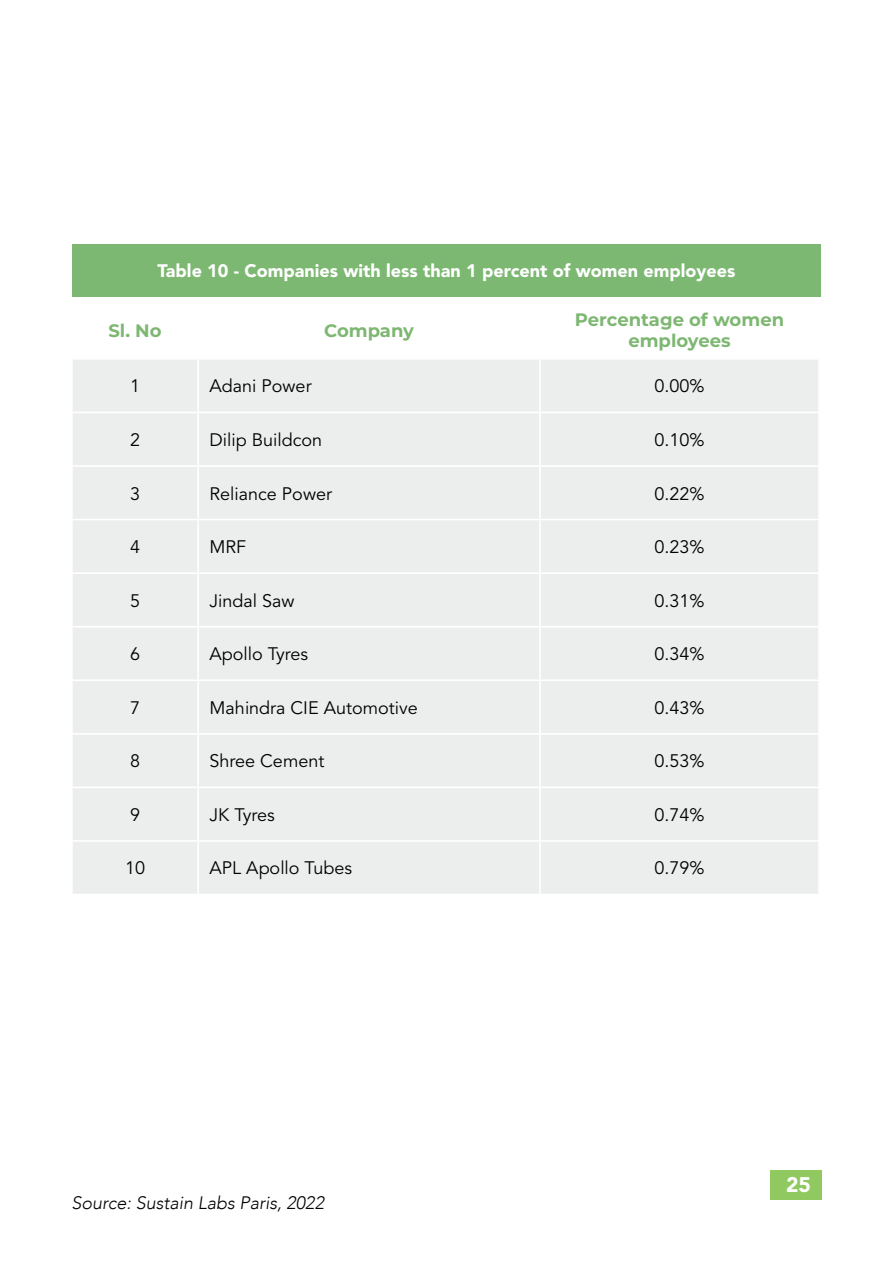
<style>
.page{position:relative;width:893px;height:1263px;background:#fff}
.page>*{position:absolute;margin:0;border:0;box-sizing:border-box;transform-origin:0 0}
.t1{font:900 21px "Avenir LT Std";color:#fff}
.t2{font:18px "Avenir LT Std";color:#000}
.t3{font:900 18px "Avenir LT Std";color:#fff}
.t4{font:100 18px/21.6px "Montserrat";color:#7db771;text-align:center}
.t5{font:italic 300 18px "Avenir";color:#000}
</style>
<div class="page">
<div style="left:771px;top:1170px;width:51px;height:30px;background:#8fc960"></div>
<div style="left:73px;top:360px;width:745px;height:534px;background:#eceded"></div>
<hr style="left:197px;top:360px;width:2px;height:52px;background:#fff">
<hr style="left:539px;top:360px;width:2px;height:52px;background:#fff">
<hr style="left:71px;top:412px;width:127px;height:1px;background:#fff">
<hr style="left:198px;top:412px;width:342px;height:1px;background:#fff">
<hr style="left:197px;top:413px;width:2px;height:52px;background:#fff">
<hr style="left:540px;top:412px;width:280px;height:1px;background:#fff">
<hr style="left:539px;top:413px;width:2px;height:52px;background:#fff">
<hr style="left:71px;top:465px;width:127px;height:2px;background:#fff">
<hr style="left:198px;top:465px;width:342px;height:2px;background:#fff">
<hr style="left:197px;top:467px;width:2px;height:52px;background:#fff">
<hr style="left:540px;top:465px;width:280px;height:2px;background:#fff">
<hr style="left:539px;top:467px;width:2px;height:52px;background:#fff">
<hr style="left:71px;top:519px;width:127px;height:1px;background:#fff">
<hr style="left:198px;top:519px;width:342px;height:1px;background:#fff">
<hr style="left:197px;top:520px;width:2px;height:52px;background:#fff">
<hr style="left:540px;top:519px;width:280px;height:1px;background:#fff">
<hr style="left:539px;top:520px;width:2px;height:52px;background:#fff">
<hr style="left:71px;top:572px;width:127px;height:2px;background:#fff">
<hr style="left:198px;top:572px;width:342px;height:2px;background:#fff">
<hr style="left:197px;top:574px;width:2px;height:52px;background:#fff">
<hr style="left:540px;top:572px;width:280px;height:2px;background:#fff">
<hr style="left:539px;top:574px;width:2px;height:52px;background:#fff">
<hr style="left:71px;top:626px;width:127px;height:1px;background:#fff">
<hr style="left:198px;top:626px;width:342px;height:1px;background:#fff">
<hr style="left:197px;top:627px;width:2px;height:52px;background:#fff">
<hr style="left:540px;top:626px;width:280px;height:1px;background:#fff">
<hr style="left:539px;top:627px;width:2px;height:52px;background:#fff">
<hr style="left:71px;top:679px;width:127px;height:2px;background:#fff">
<hr style="left:198px;top:679px;width:342px;height:2px;background:#fff">
<hr style="left:197px;top:681px;width:2px;height:52px;background:#fff">
<hr style="left:540px;top:679px;width:280px;height:2px;background:#fff">
<hr style="left:539px;top:681px;width:2px;height:52px;background:#fff">
<hr style="left:71px;top:733px;width:127px;height:2px;background:#fff">
<hr style="left:198px;top:733px;width:342px;height:2px;background:#fff">
<hr style="left:197px;top:735px;width:2px;height:51px;background:#fff">
<hr style="left:540px;top:733px;width:280px;height:2px;background:#fff">
<hr style="left:539px;top:735px;width:2px;height:51px;background:#fff">
<hr style="left:71px;top:786px;width:127px;height:2px;background:#fff">
<hr style="left:198px;top:786px;width:342px;height:2px;background:#fff">
<hr style="left:197px;top:788px;width:2px;height:52px;background:#fff">
<hr style="left:540px;top:786px;width:280px;height:2px;background:#fff">
<hr style="left:539px;top:788px;width:2px;height:52px;background:#fff">
<hr style="left:71px;top:840px;width:127px;height:2px;background:#fff">
<hr style="left:198px;top:840px;width:342px;height:2px;background:#fff">
<hr style="left:197px;top:842px;width:2px;height:52px;background:#fff">
<hr style="left:540px;top:840px;width:280px;height:2px;background:#fff">
<hr style="left:539px;top:842px;width:2px;height:52px;background:#fff">
<div style="left:72px;top:244px;width:749px;height:53px;background:#7db872"></div>
<p class="t3" style="left:157px;top:260px;width:580px">Table 10 - Companies with less than 1 percent of women employees</p>
<p class="t4" style="left:108px;top:319px;width:55px">Sl. No</p>
<p class="t4" style="left:324px;top:319px;width:91px">Company</p>
<p class="t4" style="left:575px;top:308px;width:211px">Percentage of women employees</p>
<p class="t2" style="left:130px;top:376px;width:12px">1</p>
<p class="t2" style="left:210px;top:376px;width:104px">Adani Power</p>
<p class="t2" style="left:654px;top:376px;width:52px">0.00%</p>
<p class="t2" style="left:130px;top:429px;width:12px">2</p>
<p class="t2" style="left:210px;top:429px;width:114px">Dilip Buildcon</p>
<p class="t2" style="left:654px;top:429px;width:52px">0.10%</p>
<p class="t2" style="left:130px;top:483px;width:12px">3</p>
<p class="t2" style="left:210px;top:483px;width:124px">Reliance Power</p>
<p class="t2" style="left:654px;top:483px;width:52px">0.22%</p>
<p class="t2" style="left:130px;top:537px;width:12px">4</p>
<p class="t2" style="left:210px;top:537px;width:38px">MRF</p>
<p class="t2" style="left:654px;top:537px;width:52px">0.23%</p>
<p class="t2" style="left:130px;top:590px;width:12px">5</p>
<p class="t2" style="left:210px;top:590px;width:87px">Jindal Saw</p>
<p class="t2" style="left:654px;top:590px;width:52px">0.31%</p>
<p class="t2" style="left:130px;top:644px;width:12px">6</p>
<p class="t2" style="left:210px;top:644px;width:100px">Apollo Tyres</p>
<p class="t2" style="left:654px;top:644px;width:52px">0.34%</p>
<p class="t2" style="left:130px;top:697px;width:12px">7</p>
<p class="t2" style="left:210px;top:697px;width:210px">Mahindra CIE Automotive</p>
<p class="t2" style="left:654px;top:697px;width:52px">0.43%</p>
<p class="t2" style="left:130px;top:751px;width:12px">8</p>
<p class="t2" style="left:210px;top:751px;width:116px">Shree Cement</p>
<p class="t2" style="left:654px;top:751px;width:52px">0.53%</p>
<p class="t2" style="left:130px;top:804px;width:12px">9</p>
<p class="t2" style="left:210px;top:804px;width:67px">JK Tyres</p>
<p class="t2" style="left:654px;top:804px;width:52px">0.74%</p>
<p class="t2" style="left:125px;top:858px;width:22px">10</p>
<p class="t2" style="left:210px;top:858px;width:144px">APL Apollo Tubes</p>
<p class="t2" style="left:654px;top:858px;width:52px">0.79%</p>
<p class="t5" style="left:71px;top:1192px;width:254px">Source: Sustain Labs Paris, 2022</p>
<p class="t1" style="left:786px;top:1172px;width:26px">25</p>
</div>
